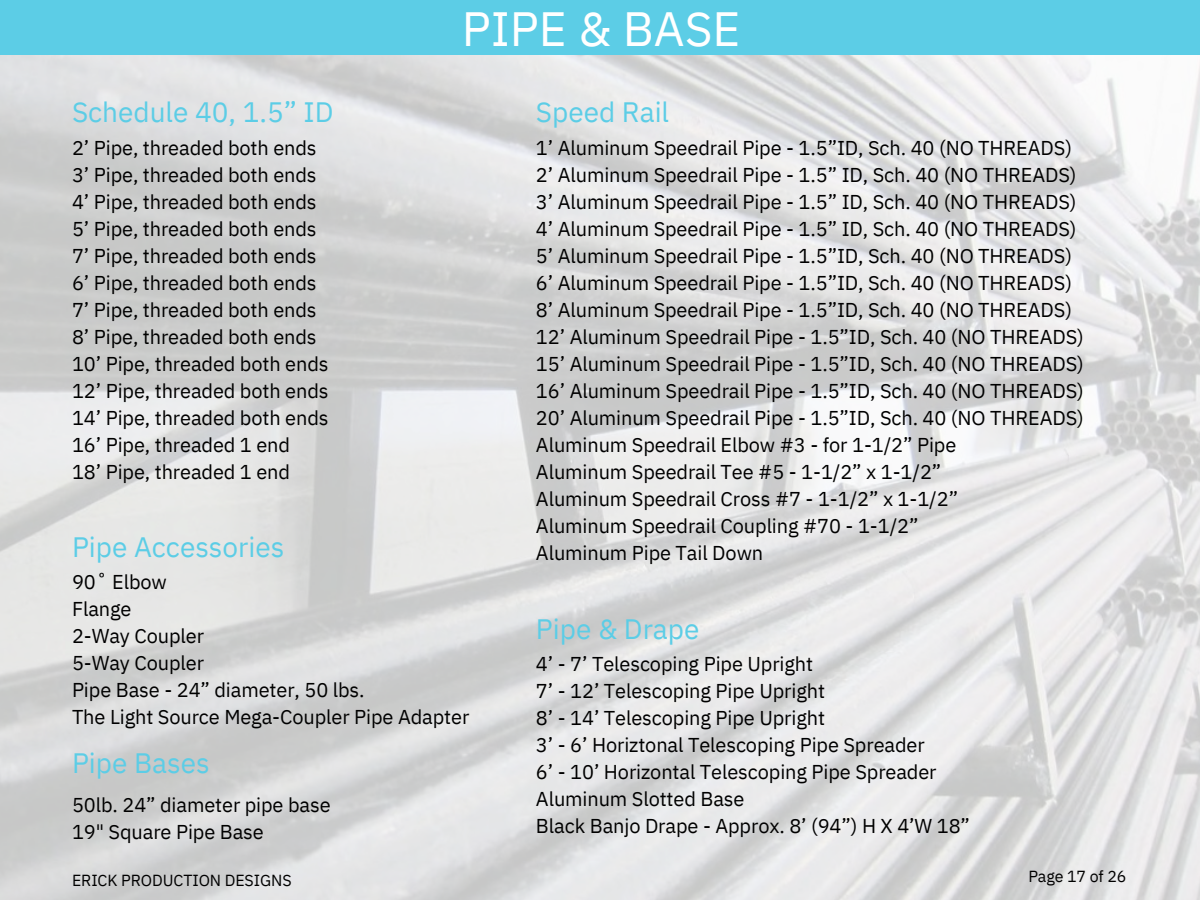
<style>
.page{position:relative;width:1200px;height:900px;background:#fff}
.page>*{position:absolute;margin:0;border:0;box-sizing:border-box;transform-origin:0 0}
.t1{font:48px "IBM Plex Sans";color:#fff}
.t2{font:28px "IBM Plex Sans";color:#5ccde6}
.t3{font:20px/27px "IBM Plex Sans";letter-spacing:-.005em;color:#000}
.t4{font:16px "IBM Plex Sans";letter-spacing:-.005em;color:#000}
</style>
<div class="page">
<img style="left:0;top:55px;width:1200px;height:845px">
<div style="left:0;top:1px;width:1200px;height:54px;background:#5ccde6"></div>
<h3 class="t1" style="left:462px;top:-3px;width:280px">PIPE &amp; BASE</h3>
<h2 class="t2" style="left:72px;top:94px;width:263px">Schedule 40, 1.5” ID</h2>
<h3 class="t2" style="left:536px;top:94px;width:135px">Speed Rail</h3>
<h2 class="t3" style="left:72px;top:134px;width:258px">2’ Pipe, threaded both ends<br>3’ Pipe, threaded both ends<br>4’ Pipe, threaded both ends<br>5’ Pipe, threaded both ends<br>7’ Pipe, threaded both ends<br>6’ Pipe, threaded both ends<br>7’ Pipe, threaded both ends<br>8’ Pipe, threaded both ends<br>10’ Pipe, threaded both ends<br>12’ Pipe, threaded both ends<br>14’ Pipe, threaded both ends<br>16’ Pipe, threaded 1 end<br>18’ Pipe, threaded 1 end</h2>
<p class="t2" style="left:72px;top:528px;width:214px">Pipe Accessories</p>
<h3 class="t3" style="left:72px;top:568px;width:399px">90˚ Elbow<br>Flange<br>2-Way Coupler<br>5-Way Coupler<br>Pipe Base - 24” diameter, 50 lbs.<br>The Light Source Mega-Coupler Pipe Adapter</h3>
<h1 class="t2" style="left:72px;top:745px;width:139px">Pipe Bases</h1>
<h3 class="t3" style="left:72px;top:791px;width:260px">50lb. 24” diameter pipe base<br>19" Square Pipe Base</h3>
<h2 class="t3" style="left:536px;top:134px;width:549px">1’ Aluminum Speedrail Pipe - 1.5”ID, Sch. 40 (NO THREADS)<br>2’ Aluminum Speedrail Pipe - 1.5” ID, Sch. 40 (NO THREADS)<br>3’ Aluminum Speedrail Pipe - 1.5” ID, Sch. 40 (NO THREADS)<br>4’ Aluminum Speedrail Pipe - 1.5” ID, Sch. 40 (NO THREADS)<br>5’ Aluminum Speedrail Pipe - 1.5”ID, Sch. 40 (NO THREADS)<br>6’ Aluminum Speedrail Pipe - 1.5”ID, Sch. 40 (NO THREADS)<br>8’ Aluminum Speedrail Pipe - 1.5”ID, Sch. 40 (NO THREADS)<br>12’ Aluminum Speedrail Pipe - 1.5”ID, Sch. 40 (NO THREADS)<br>15’ Aluminum Speedrail Pipe - 1.5”ID, Sch. 40 (NO THREADS)<br>16’ Aluminum Speedrail Pipe - 1.5”ID, Sch. 40 (NO THREADS)<br>20’ Aluminum Speedrail Pipe - 1.5”ID, Sch. 40 (NO THREADS)<br>Aluminum Speedrail Elbow #3 - for 1-1/2” Pipe<br>Aluminum Speedrail Tee #5 - 1-1/2” x 1-1/2”<br>Aluminum Speedrail Cross #7 - 1-1/2” x 1-1/2”<br>Aluminum Speedrail Coupling #70 - 1-1/2”<br>Aluminum Pipe Tail Down</h2>
<h2 class="t2" style="left:536px;top:610px;width:165px">Pipe &amp; Drape</h2>
<h4 class="t3" style="left:536px;top:650px;width:436px">4’ - 7’ Telescoping Pipe Upright<br>7’ - 12’ Telescoping Pipe Upright<br>8’ - 14’ Telescoping Pipe Upright<br>3’ - 6’ Horiztonal Telescoping Pipe Spreader<br>6’ - 10’ Horizontal Telescoping Pipe Spreader Aluminum Slotted Base<br>Black Banjo Drape - Approx. 8’ (94”) H X 4’W 18”</h4>
<h3 class="t4" style="left:72px;top:870px;width:221px">ERICK PRODUCTION DESIGNS</h3>
<h2 class="t4" style="left:1028px;top:865px;width:100px">Page 17 of 26</h2>
</div>
